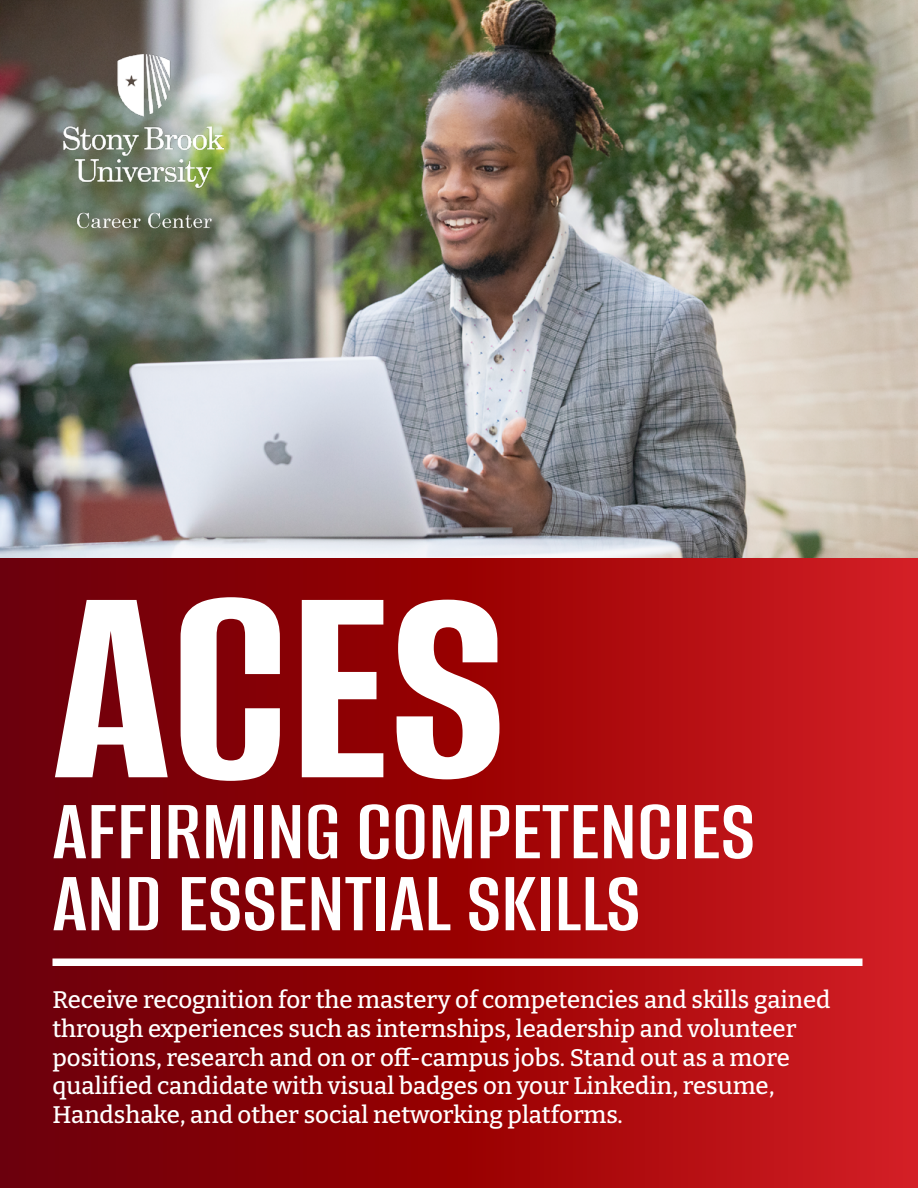
<style>
.page{position:relative;width:918px;height:1188px;background:#fff}
.page>*{position:absolute;margin:0;border:0;box-sizing:border-box;transform-origin:0 0}
.t1{font:700 300px "Alumni Sans";color:#fff}
.t2{font:600 90px "Alumni Sans";color:#fff}
.t3{font:500 24px/28.8px "Bitter";color:#fff}
</style>
<div class="page">
<img style="left:0;top:0;width:918px;height:570px">
<div style="left:1px;top:558px;width:916px;height:629px;background:linear-gradient(to right,#670000,#d11719)"></div>
<div style="left:52px;top:958px;width:810px;height:8px;background:#fff"></div>
<img style="left:64px;top:54px;width:159px;height:179px">
<h1 class="t1" style="left:52px;top:517px;width:456px">ACES</h1>
<h1 class="t2" style="left:52px;top:782px;width:704px">AFFIRMING COMPETENCIES</h1>
<h2 class="t2" style="left:52px;top:854px;width:590px">AND ESSENTIAL SKILLS</h2>
<p class="t3" style="left:52px;top:984px;width:780px">Receive recognition for the mastery of competencies and skills gained through experiences such as internships, leadership and volunteer positions, research and on or off-campus jobs. Stand out as a more qualified candidate with visual badges on your Linkedin, resume, Handshake, and other social networking platforms.</p>
</div>
